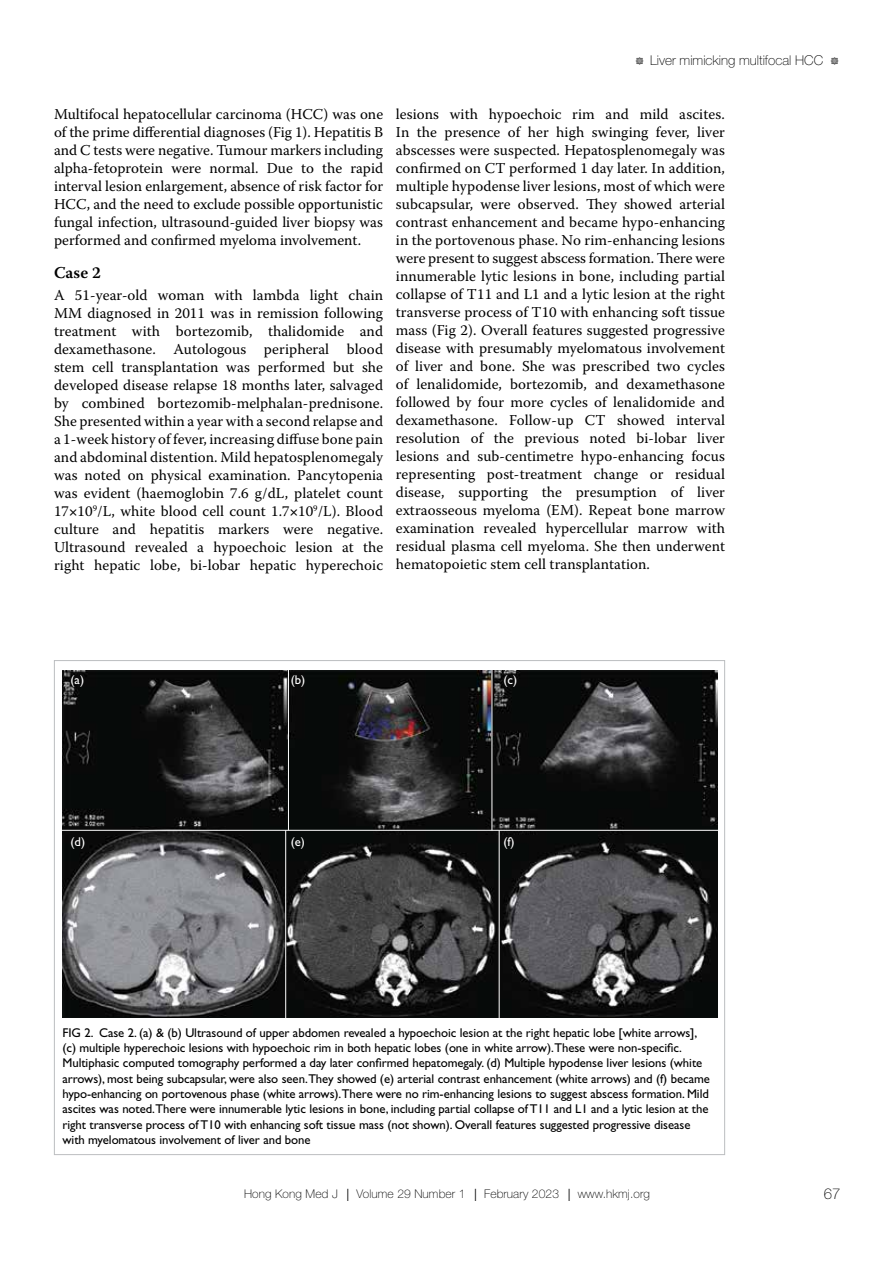
<style>
.page{position:relative;width:893px;height:1263px;background:#fff}
.page>*{position:absolute;margin:0;border:0;box-sizing:border-box;transform-origin:0 0}
.t1{font:600 16.5px "Warnock Pro";color:#000}
.t2{font:15px/18px "Warnock Pro";letter-spacing:.005em;color:#000;text-align:justify}
.t3{font:100 15px "Helvetica Neue";color:#000}
.t4{font:100 13.5px "Helvetica Neue";color:#000}
.t5{font:12.75px/15.3px "Gill Sans";letter-spacing:-.005em;color:#000}
.t6{font:12.75px "Gill Sans";color:#fff}
.t7{font:100 12px "Helvetica Neue";letter-spacing:.01em;color:#000}
.s1{font-family:"Type Embellishments One Let Plain";font-weight:400;font-size:12px}
</style>
<div class="page">
<img style="left:63px;top:671px;width:654px;height:346px">
<hr style="left:59px;top:830px;width:660px;height:1px;background:#fff">
<hr style="left:288px;top:670px;width:1px;height:160px;background:#fff">
<hr style="left:285px;top:830px;width:1px;height:189px;background:#fff">
<hr style="left:499px;top:830px;width:1px;height:189px;background:#fff">
<hr style="left:492px;top:670px;width:1px;height:160px;background:#fff">
<p class="t4" style="left:635px;top:53px;width:206px"><span class="s1">#</span> Liver mimicking multifocal HCC <span class="s1">#</span></p>
<p class="t2" style="left:54px;top:105px;width:331px">Multifocal hepatocellular carcinoma (HCC) was one of the prime differential diagnoses (Fig 1). Hepatitis B and C tests were negative. Tumour markers including alpha-fetoprotein were normal. Due to the rapid interval lesion enlargement, absence of risk factor for HCC, and the need to exclude possible opportunistic fungal infection, ultrasound-guided liver biopsy was performed and confirmed myeloma involvement.</p>
<p class="t1" style="left:54px;top:263px;width:48px">Case 2</p>
<p class="t2" style="left:54px;top:286px;width:331px">A 51-year-old woman with lambda light chain MM diagnosed in 2011 was in remission following treatment with bortezomib, thalidomide and dexamethasone. Autologous peripheral blood stem cell transplantation was performed but she developed disease relapse 18 months later, salvaged by combined bortezomib-melphalan-prednisone.<br>She presented within a year with a second relapse and a 1-week history of fever, increasing diffuse bone pain and abdominal distention. Mild hepatosplenomegaly was noted on physical examination. Pancytopenia was evident (haemoglobin 7.6 g/dL, platelet count 17 10<sup>9</sup>/L, white blood cell count 1.7 10<sup>9</sup>/L). Blood culture and hepatitis markers were negative.<br>Ultrasound revealed a hypoechoic lesion at the right hepatic lobe, bi-lobar hepatic hyperechoic</p>
<p class="t2" style="left:396px;top:105px;width:331px">lesions with hypoechoic rim and mild ascites.<br>In the presence of her high swinging fever, liver abscesses were suspected. Hepatosplenomegaly was confirmed on CT performed 1 day later. In addition, multiple hypodense liver lesions, most of which were subcapsular, were observed. They showed arterial contrast enhancement and became hypo-enhancing in the portovenous phase. No rim-enhancing lesions were present to suggest abscess formation. There were innumerable lytic lesions in bone, including partial collapse of T11 and L1 and a lytic lesion at the right transverse process of T10 with enhancing soft tissue mass (Fig 2). Overall features suggested progressive disease with presumably myelomatous involvement of liver and bone. She was prescribed two cycles of lenalidomide, bortezomib, and dexamethasone followed by four more cycles of lenalidomide and dexamethasone. Follow-up CT showed interval resolution of the previous noted bi-lobar liver lesions and sub-centimetre hypo-enhancing focus representing post-treatment change or residual disease, supporting the presumption of liver extraosseous myeloma (EM). Repeat bone marrow examination revealed hypercellular marrow with residual plasma cell myeloma. She then underwent hematopoietic stem cell transplantation.</p>
<p class="t6" style="left:71px;top:672px;width:15px">(a)</p>
<p class="t6" style="left:291px;top:672px;width:16px">(b)</p>
<p class="t6" style="left:503px;top:672px;width:15px">(c)</p>
<p class="t6" style="left:71px;top:835px;width:16px">(d)</p>
<p class="t6" style="left:291px;top:835px;width:16px">(e)</p>
<p class="t6" style="left:503px;top:835px;width:13px">(f)</p>
<p class="t5" style="left:63px;top:1025px;width:649px">FIG 2. Case 2. (a) &amp; (b) Ultrasound of upper abdomen revealed a hypoechoic lesion at the right hepatic lobe [white arrows], (c) multiple hyperechoic lesions with hypoechoic rim in both hepatic lobes (one in white arrow).These were non-specific.<br>Multiphasic computed tomography performed a day later confirmed hepatomegaly. (d) Multiple hypodense liver lesions (white arrows), most being subcapsular, were also seen.They showed (e) arterial contrast enhancement (white arrows) and (f) became hypo-enhancing on portovenous phase (white arrows).There were no rim-enhancing lesions to suggest abscess formation. Mild ascites was noted.There were innumerable lytic lesions in bone, including partial collapse of T11 and L1 and a lytic lesion at the right transverse process of T10 with enhancing soft tissue mass (not shown). Overall features suggested progressive disease with myelomatous involvement of liver and bone</p>
<p class="t7" style="left:244px;top:1187px;width:407px">Hong Kong Med J ⎥ Volume 29 Number 1 ⎥ February 2023 ⎥ www.hkmj.org</p>
<p class="t3" style="left:824px;top:1186px;width:18px">67</p>
</div>
